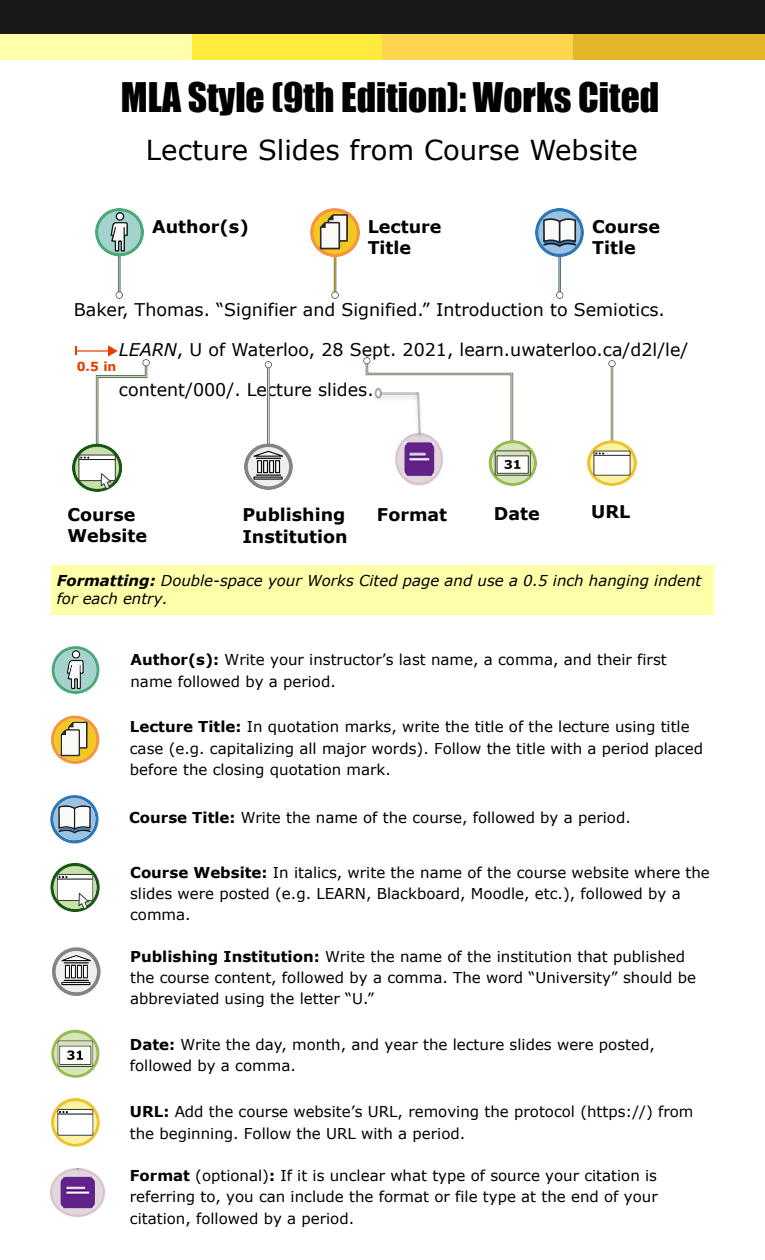
<style>
.page{position:relative;width:765px;height:1260px;background:#fff}
.page>*{position:absolute;margin:0;border:0;box-sizing:border-box;transform-origin:0 0}
.t1{font:37.5px "Impact";color:#000}
.t2{font:27.5px "Verdana";color:#000}
.t3{font:17.5px "Verdana";color:#000}
.t4{font:700 17.5px "Verdana";color:#000}
.t5{font:15px/21.2px "Verdana";color:#000}
.t6{font:italic 15px/18px "Verdana";color:#000}
.t7{font:700 12.5px "Verdana";color:#e33f00}
.s1{font-style:italic}
.s2{font-weight:700}
</style>
<div class="page">
<div style="left:0;top:0;width:765px;height:34px;background:#191819"></div>
<div style="left:191px;top:34px;width:192px;height:26px;background:#ffea3d"></div>
<div style="left:383px;top:34px;width:191px;height:26px;background:#ffd54f"></div>
<div style="left:574px;top:34px;width:191px;height:26px;background:#e4b429"></div>
<div style="left:0;top:34px;width:191px;height:26px;background:#ffa"></div>
<div style="left:51px;top:565px;width:663px;height:50px;background:#ffa"></div>
<img style="left:73px;top:360px;width:76px;height:131px">
<img style="left:95px;top:209px;width:48px;height:90px">
<hr style="left:76px;top:350px;width:34px;height:2px;background:#e33f00">
<svg style="left:108px;top:345px;width:10px;height:12px"></svg>
<img style="left:311px;top:209px;width:48px;height:90px">
<img style="left:535px;top:209px;width:49px;height:90px">
<img style="left:244px;top:361px;width:49px;height:128px">
<img style="left:364px;top:357px;width:173px;height:128px">
<svg style="left:50px;top:863px;width:51px;height:133px"></svg>
<svg style="left:51px;top:1030px;width:48px;height:48px"></svg>
<svg style="left:50px;top:795px;width:49px;height:48px"></svg>
<svg style="left:51px;top:716px;width:48px;height:48px"></svg>
<svg style="left:52px;top:646px;width:47px;height:48px"></svg>
<svg style="left:51px;top:1098px;width:49px;height:49px"></svg>
<img style="left:50px;top:1169px;width:54px;height:48px">
<img style="left:588px;top:361px;width:49px;height:124px">
<hr style="left:318px;top:799px;width:2px;height:23px;background:#f00">
<h1 class="t1" style="left:121px;top:68px;width:540px">MLA Style (9th Edition): Works Cited</h1>
<h2 class="t2" style="left:146px;top:131px;width:493px">Lecture Slides from Course Website</h2>
<p class="t4" style="left:152px;top:214px;width:98px">Author(s)</p>
<p class="t4" style="left:368px;top:214px;width:75px">Lecture</p>
<p class="t4" style="left:592px;top:214px;width:69px">Course</p>
<p class="t4" style="left:368px;top:235px;width:45px">Title</p>
<p class="t4" style="left:592px;top:235px;width:45px">Title</p>
<p class="t3" style="left:74px;top:298px;width:592px">Baker, Thomas. “Signifier and Signified.” Introduction to Semiotics.</p>
<p class="t3" style="left:119px;top:338px;width:571px"><span class="s1">LEARN</span>, U of Waterloo, 28 Sept. 2021, learn.uwaterloo.ca/d2l/le/</p>
<p class="t3" style="left:119px;top:378px;width:256px">content/000/. Lecture slides.</p>
<p class="t7" style="left:77px;top:358px;width:41px">0.5 in</p>
<p class="t4" style="left:68px;top:502px;width:69px">Course</p>
<p class="t4" style="left:242px;top:503px;width:105px">Publishing</p>
<p class="t4" style="left:494px;top:502px;width:47px">Date</p>
<p class="t4" style="left:591px;top:499px;width:41px">URL</p>
<p class="t4" style="left:68px;top:523px;width:81px">Website</p>
<p class="t4" style="left:242px;top:524px;width:107px">Institution</p>
<p class="t4" style="left:377px;top:502px;width:72px">Format</p>
<p class="t6" style="left:57px;top:571px;width:646px"><span class="s2">Formatting:</span> Double-space your Works Cited page and use a 0.5 inch hanging indent for each entry.</p>
<p class="t5" style="left:131px;top:649px;width:538px"><span class="s2">Author(s):</span> Write your instructor’s last name, a comma, and their first name followed by a period.</p>
<p class="t5" style="left:130px;top:716px;width:575px"><span class="s2">Lecture Title:</span> In quotation marks, write the title of the lecture using title case (e.g. capitalizing all major words). Follow the title with a period placed before the closing quotation mark.</p>
<p class="t5" style="left:129px;top:806px;width:503px"><span class="s2">Course Title:</span> Write the name of the course, followed by a period.</p>
<p class="t5" style="left:130px;top:862px;width:581px"><span class="s2">Course Website:</span> In italics, write the name of the course website where the slides were posted (e.g. LEARN, Blackboard, Moodle, etc.), followed by a comma.</p>
<p class="t5" style="left:130px;top:945px;width:567px"><span class="s2">Publishing Institution:</span> Write the name of the institution that published the course content, followed by a comma. The word “University” should be abbreviated using the letter “U.”</p>
<p class="t5" style="left:130px;top:1034px;width:526px"><span class="s2">Date:</span> Write the day, month, and year the lecture slides were posted, followed by a comma.</p>
<p class="t5" style="left:130px;top:1101px;width:565px"><span class="s2">URL:</span> Add the course website’s URL, removing the protocol (https://) from the beginning. Follow the URL with a period.</p>
<p class="t5" style="left:130px;top:1165px;width:529px;text-align:justify"><span class="s2">Format</span> (optional)<span class="s2">:</span> If it is unclear what type of source your citation is referring to, you can include the format or file type at the end of your citation, followed by a period.</p>
</div>
